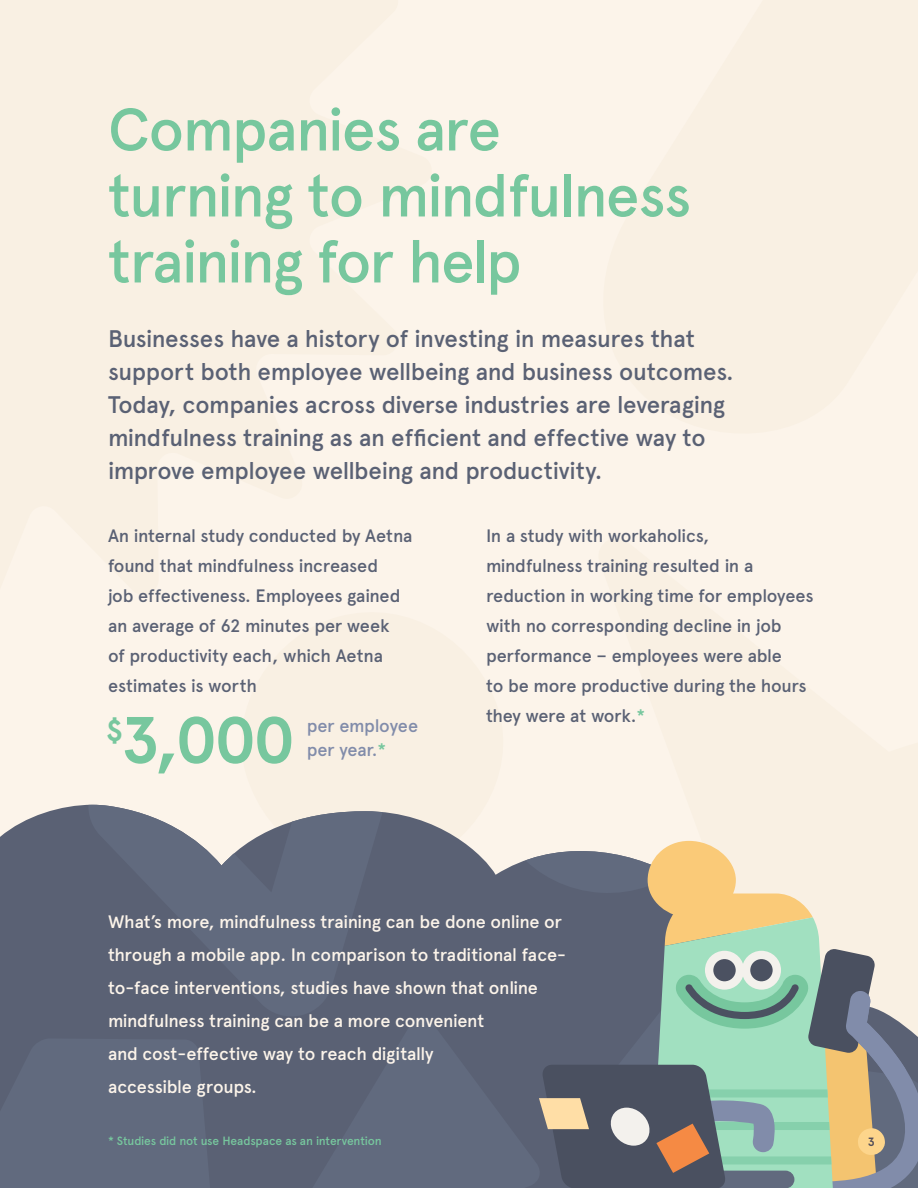
<style>
.page{position:relative;width:918px;height:1188px;background:#fcf4ea}
.page>*{position:absolute;margin:0;border:0;box-sizing:border-box;transform-origin:0 0}
.t1{font:700 66px "Apercu";color:#77c79e}
.t2{font:500 60px/66px "Apercu";letter-spacing:-.035em;color:#77c79e}
.t3{font:500 24px/33px "Apercu";letter-spacing:-.015em;color:#5a6174}
.t4{font:500 18px/30px "Apercu";letter-spacing:-.015em;color:#5a6174}
.t5{font:500 18px/33px "Apercu";letter-spacing:-.02em;color:#fcf4ea}
.t6{font:500 18px/24px "Apercu";letter-spacing:-.015em;color:#818caa}
.t7{font:500 12px "Apercu";letter-spacing:-.02em;color:#77c79e}
.t8{font:700 12px "Apercu";color:#534f59}
.s1{color:#77c79e}
</style>
<div class="page">
<div style="left:0;top:805px;width:307px;height:383px;background:#5a6174"></div>
<svg style="left:0;top:1038px;width:214px;height:150px"></svg>
<svg style="left:86px;top:805px;width:221px;height:214px;fill:#616a7e"></svg>
<svg style="left:307px;top:811px;width:611px;height:377px"></svg>
<p class="t2" style="left:108px;top:96px;width:585px">Companies are turning to mindfulness training for help</p>
<p class="t3" style="left:108px;top:322px;width:627px">Businesses have a history of investing in measures that support both employee wellbeing and business outcomes.<br>Today, companies across diverse industries are leveraging mindfulness training as an efficient and effective way to improve employee wellbeing and productivity.</p>
<p class="t4" style="left:108px;top:521px;width:306px">An internal study conducted by Aetna found that mindfulness increased<br>job effectiveness. Employees gained an average of 62 minutes per week<br>of productivity each, which Aetna estimates is worth</p>
<p class="t4" style="left:486px;top:521px;width:329px">In a study with workaholics,<br>mindfulness training resulted in a reduction in working time for employees with no corresponding decline in job performance – employees were able<br>to be more productive during the hours they were at work.<span class="s1">*</span></p>
<p class="t1" style="left:106px;top:700px;width:190px"><sup>$</sup>3,000</p>
<p class="t6" style="left:307px;top:714px;width:113px">per employee per year.<span class="s1">*</span></p>
<p class="t5" style="left:108px;top:905px;width:459px">What’s more, mindfulness training can be done online or through a mobile app. In comparison to traditional face&shy;to-face interventions, studies have shown that online mindfulness training can be a more convenient</p>
<p class="t5" style="left:108px;top:1037px;width:327px">and cost-effective way to reach digitally accessible groups.</p>
<p class="t7" style="left:108px;top:1134px;width:275px">* Studies did not use Headspace as an intervention</p>
<p class="t8" style="left:868px;top:1134px;width:9px">3</p>
</div>
